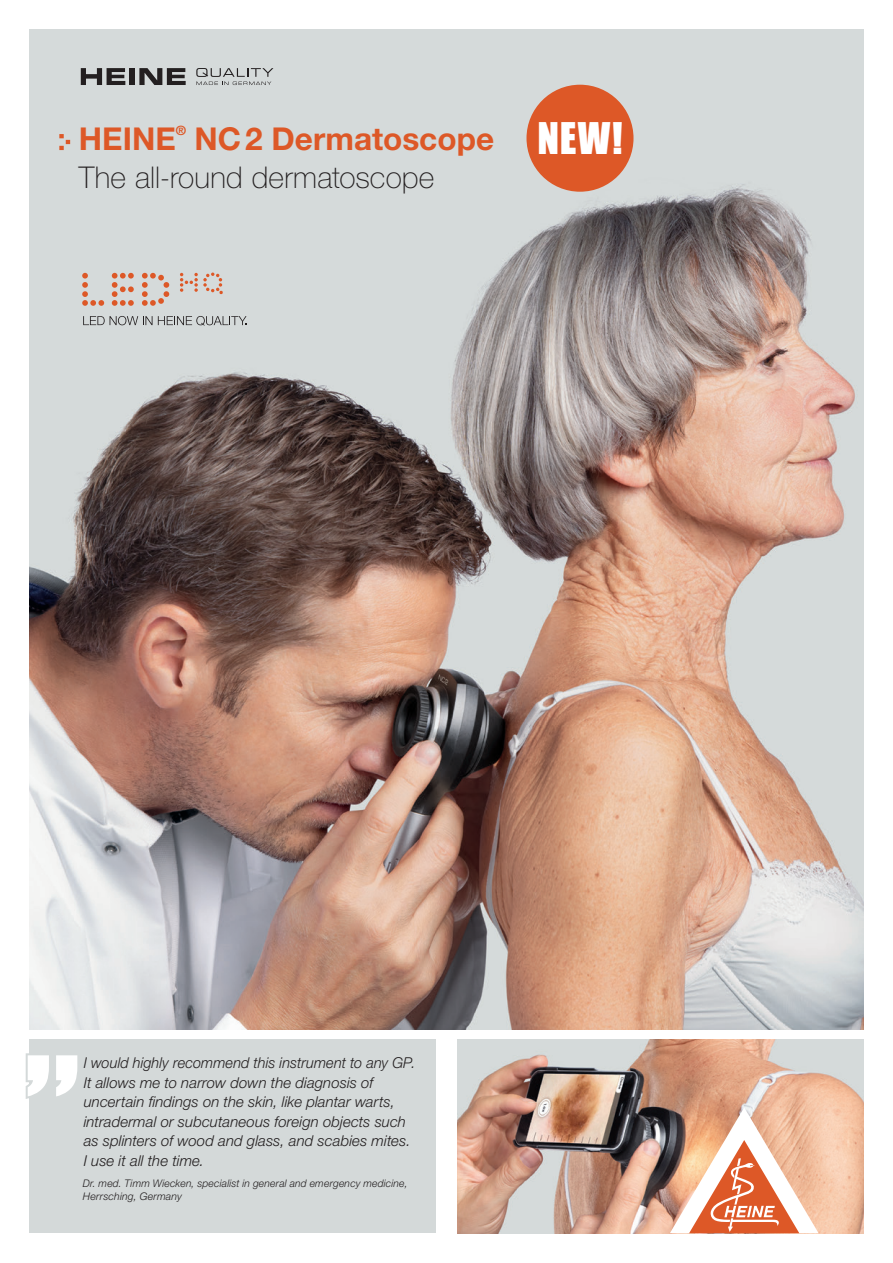
<style>
.page{position:relative;width:893px;height:1263px;background:#fff}
.page>*{position:absolute;margin:0;border:0;box-sizing:border-box;transform-origin:0 0}
.t1{font:160.65px "Impact";color:#fff}
.t2{font:40.05px "Impact";color:#fff}
.t3{font:700 31.5px "Helvetica Neue LT Std";letter-spacing:.005em;color:#dd5827}
.t4{font:100 30px "Helvetica Neue LT Std";letter-spacing:.005em;color:#231f20}
.t5{font:italic 300 15px/19.5px "Helvetica Neue LT Std";letter-spacing:.005em;color:#231f20}
.t6{font:700 12.9px "Helvetica Neue LT Std";color:#dd5827}
.t7{font:italic 300 10.5px/12.6px "Helvetica Neue LT Std";letter-spacing:.02em;color:#231f20}
</style>
<div class="page">
<div style="left:30px;top:1040px;width:406px;height:193px;background:#d4d9d9"></div>
<img style="left:30px;top:30px;width:833px;height:999px">
<svg style="left:81px;top:68px;width:44px;height:17px"></svg>
<div style="left:130px;top:68px;width:5px;height:17px;background:#231f20"></div>
<svg style="left:139px;top:68px;width:47px;height:17px"></svg>
<svg style="left:196px;top:68px;width:77px;height:17px"></svg>
<img style="left:457px;top:1040px;width:406px;height:193px">
<div style="left:526px;top:85px;width:107px;height:107px;background:#dd5827;border-radius:50%"></div>
<svg style="left:82px;top:273px;width:22px;height:33px"></svg>
<svg style="left:112px;top:273px;width:22px;height:33px"></svg>
<svg style="left:142px;top:273px;width:27px;height:33px"></svg>
<svg style="left:180px;top:273px;width:43px;height:21px"></svg>
<svg style="left:25px;top:1051px;width:5px;height:50px"></svg>
<svg style="left:670px;top:1107px;width:149px;height:126px"></svg>
<svg style="left:59px;top:134px;width:11px;height:16px"></svg>
<svg style="left:83px;top:316px;width:164px;height:10px;background:#aeb1b1"></svg>
<h3 class="t3" style="left:79px;top:119px;width:99px">HEINE</h3>
<p class="t6" style="left:176px;top:123px;width:12px">®</p>
<h3 class="t3" style="left:194px;top:119px;width:301px">NC2 Dermatoscope</h3>
<h3 class="t4" style="left:79px;top:160px;width:357px">The all-round dermatoscope</h3>
<h2 class="t2" style="left:537px;top:107px;width:87px">NEW!</h2>
<h1 class="t1" style="left:25px;top:995px;width:57px">”</h1>
<p class="t5" style="left:84px;top:1053px;width:333px">I would highly recommend this instrument to any GP.<br>It allows me to narrow down the diagnosis of uncertain findings on the skin, like plantar warts, intradermal or subcutaneous foreign objects such as splinters of wood and glass, and scabies mites.<br>I use it all the time.</p>
<p class="t7" style="left:83px;top:1177px;width:326px">Dr. med. Timm Wiecken, specialist in general and emergency medicine,<br>Herrsching, Germany</p>
</div>
